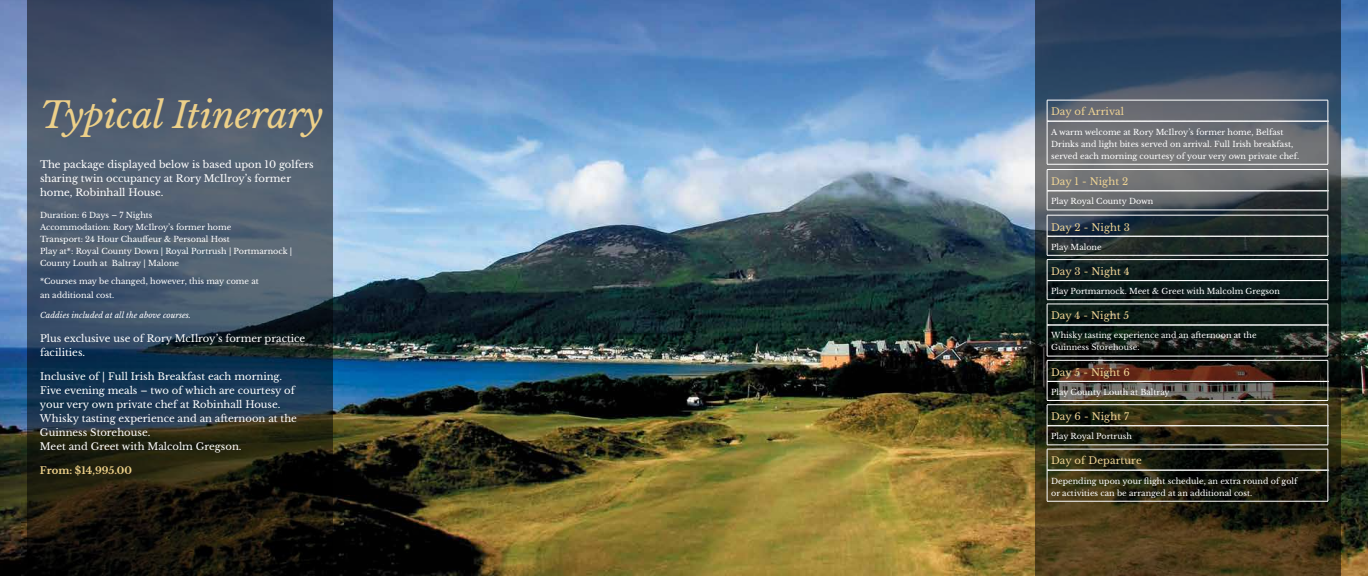
<style>
.page{position:relative;width:1368px;height:576px;background:#fff}
.page>*{position:absolute;margin:0;border:0;box-sizing:border-box;transform-origin:0 0}
.t1{font:italic 36px "Libre Baskerville";color:#edd089}
.t2{font:10px/14px "Libre Baskerville";color:#fff}
.t3{font:10px "Libre Baskerville";letter-spacing:.01em;color:#efd494}
.t4{font:700 10px "Libre Baskerville";color:#edd089}
.t5{font:8px/12px "Libre Baskerville";color:#fff}
.t6{font:italic 8px "Libre Baskerville";color:#fff}
</style>
<div class="page">
<img style="left:0;top:0;width:1368px;height:576px">
<svg style="left:1035px;top:0;width:305px;height:576px;background:#3c4141"></svg>
<svg style="left:27px;top:0;width:306px;height:576px;background:#34414d"></svg>
<hr style="left:1047px;top:325px;width:1px;height:31px;background:#fff">
<hr style="left:1328px;top:325px;width:1px;height:31px;background:#fff">
<hr style="left:1047px;top:356px;width:281px;height:1px;background:#fff">
<hr style="left:1047px;top:169px;width:281px;height:1px;background:#fff">
<svg style="left:1047px;top:170px;width:282px;height:156px;background:#384142"></svg>
<hr style="left:1047px;top:121px;width:1px;height:43px;background:#fff">
<hr style="left:1328px;top:121px;width:1px;height:43px;background:#fff">
<hr style="left:1047px;top:164px;width:281px;height:1px;background:#fff">
<svg style="left:1047px;top:100px;width:282px;height:22px;background:#6e737d"></svg>
<hr style="left:1047px;top:470px;width:1px;height:31px;background:#fff">
<hr style="left:1328px;top:470px;width:1px;height:31px;background:#fff">
<hr style="left:1047px;top:501px;width:281px;height:1px;background:#fff">
<img style="left:1047px;top:360px;width:282px;height:111px">
<h1 class="t1" style="left:40px;top:93px;width:285px">Typical Itinerary</h1>
<p class="t2" style="left:40px;top:157px;width:275px">The package displayed below is based upon 10 golfers sharing twin occupancy at Rory McIlroy’s former home, Robinhall House.</p>
<p class="t5" style="left:40px;top:209px;width:254px">Duration: 6 Days – 7 Nights<br>Accommodation: Rory McIlroy’s former home<br>Transport: 24 Hour Chauffeur &amp; Personal Host<br>Play at*: Royal County Down | Royal Portrush | Portmarnock | County Louth at Baltray | Malone</p>
<p class="t5" style="left:40px;top:274px;width:220px;line-height:14px">*Courses may be changed, however, this may come at an additional cost.</p>
<p class="t6" style="left:40px;top:310px;width:153px">Caddies included at all the above courses.</p>
<p class="t2" style="left:40px;top:331px;width:267px">Plus exclusive use of Rory McIlroy’s former practice facilities.</p>
<p class="t2" style="left:40px;top:369px;width:258px">Inclusive of | Full Irish Breakfast each morning.<br>Five evening meals – two of which are courtesy of your very own private chef at Robinhall House.<br>Whisky tasting experience and an afternoon at the Guinness Storehouse.<br>Meet and Greet with Malcolm Gregson.</p>
<p class="t4" style="left:40px;top:464px;width:93px">From: $14,995.00</p>
<p class="t3" style="left:1051px;top:106px;width:74px">Day of Arrival</p>
<p class="t5" style="left:1051px;top:126px;width:250px">A warm welcome at Rory McIlroy’s former home, Belfast<br>Drinks and light bites served on arrival. Full Irish breakfast, served each morning courtesy of your very own private chef.</p>
<p class="t3" style="left:1051px;top:175px;width:79px">Day 1 - Night 2</p>
<p class="t5" style="left:1051px;top:195px;width:104px">Play Royal County Down</p>
<p class="t3" style="left:1051px;top:221px;width:80px">Day 2 - Night 3</p>
<p class="t5" style="left:1051px;top:241px;width:52px">Play Malone</p>
<p class="t3" style="left:1051px;top:265px;width:80px">Day 3 - Night 4</p>
<p class="t5" style="left:1051px;top:285px;width:230px">Play Portmarnock. Meet &amp; Greet with Malcolm Gregson</p>
<p class="t3" style="left:1051px;top:310px;width:80px">Day 4 - Night 5</p>
<p class="t5" style="left:1051px;top:330px;width:207px">Whisky tasting experience and an afternoon at the<br>Guinness Storehouse.</p>
<p class="t3" style="left:1051px;top:366px;width:80px">Day 5 - Night 6</p>
<p class="t5" style="left:1051px;top:386px;width:120px">Play County Louth at Baltray</p>
<p class="t3" style="left:1051px;top:410px;width:80px">Day 6 - Night 7</p>
<p class="t5" style="left:1051px;top:430px;width:82px">Play Royal Portrush</p>
<p class="t3" style="left:1051px;top:455px;width:92px">Day of Departure</p>
<p class="t5" style="left:1051px;top:475px;width:248px">Depending upon your flight schedule, an extra round of golf or activities can be arranged at an additional cost.</p>
</div>
